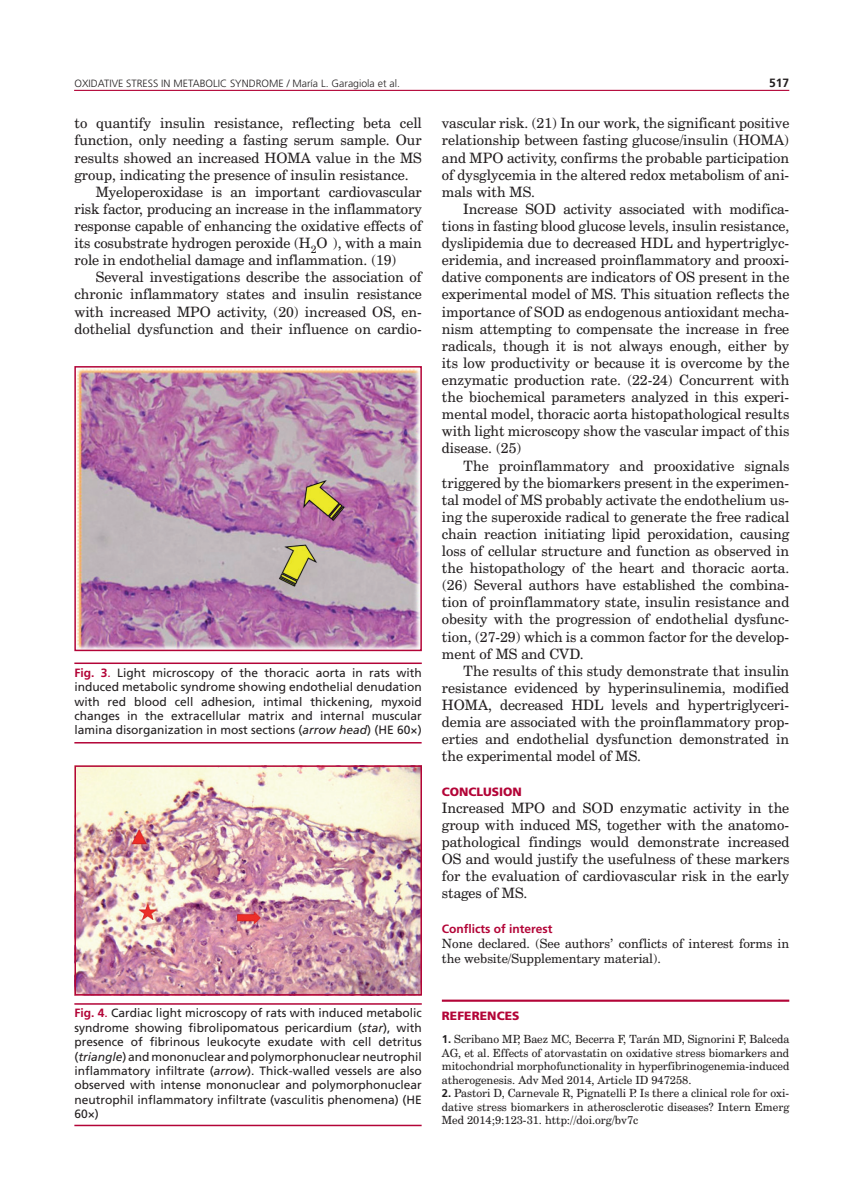
<style>
.page{position:relative;width:851px;height:1191px;background:#fff}
.page>*{position:absolute;margin:0;border:0;box-sizing:border-box;transform-origin:0 0}
.t1{font:14.25px/17.1px "Century Schoolbook BT";color:#231f20;text-align:justify}
.t2{font:12.75px/15.3px "Century Schoolbook BT";color:#231f20}
.t3{font:12px/14.4px "Frutiger LT Std";color:#231f20;text-align:justify}
.t4{font:12px "Frutiger Black B";letter-spacing:.005em;color:#b30437}
.t5{font:700 12px "Frutiger LT Std";color:#b30437}
.t6{font:700 12px "Frutiger LT Std";color:#231f20}
.t7{font:11.25px/13.5px "Century Schoolbook BT";color:#231f20;text-align:justify}
.t8{font:300 10.5px "Frutiger LT Std";color:#231f20}
.s1{font-weight:700;color:#b30437}
.s2{color:#b30437}
.s3{font-style:italic}
.s4{font-family:"Frutiger LT Std";font-weight:700}
</style>
<div class="page">
<hr style="left:74px;top:90px;width:715px;height:1px;background:#b30437">
<img style="left:77px;top:369px;width:342px;height:279px">
<img style="left:77px;top:768px;width:342px;height:224px">
<div style="left:74px;top:366px;width:348px;height:285px;border:2px solid #b30437"></div>
<div style="left:74px;top:765px;width:348px;height:230px;border:2px solid #b30437"></div>
<hr style="left:74px;top:662px;width:348px;height:2px;background:#b30437">
<hr style="left:74px;top:1003px;width:348px;height:1px;background:#b30437">
<hr style="left:74px;top:742px;width:347px;height:1px;background:#b30437">
<hr style="left:74px;top:1124px;width:347px;height:2px;background:#b30437">
<hr style="left:442px;top:999px;width:347px;height:2px;background:#b30437">
<p class="t8" style="left:74px;top:77px;width:58px">OXIDATIVE STRESS</p>
<p class="t8" style="left:161px;top:77px;width:20px">IN META</p>
<p class="t8" style="left:200px;top:77px;width:64px">BOLIC SYNDROME</p>
<p class="t8" style="left:287px;top:77px;width:115px">/ María L. Garagiola et al.</p>
<p class="t1" style="left:74px;top:115px;width:349px">to quantify insulin resistance, reflecting beta cell</p>
<p class="t1" style="left:74px;top:132px;width:349px">function, only needing a fasting serum sample. Our</p>
<p class="t1" style="left:74px;top:149px;width:349px">results showed an increased HOMA value in the MS</p>
<p class="t1" style="left:74px;top:166px;width:336px">group, indicating the presence of insulin resistance.</p>
<p class="t1" style="left:96px;top:183px;width:327px">Myeloperoxidase is an important cardiovascular</p>
<p class="t1" style="left:74px;top:200px;width:349px">risk factor, producing an increase in the inflammatory</p>
<p class="t1" style="left:74px;top:217px;width:349px">response capable of enhancing the oxidative effects of</p>
<p class="t1" style="left:74px;top:234px;width:349px">its cosubstrate hydrogen peroxide (H<sub>2</sub>O ), with a main</p>
<p class="t1" style="left:74px;top:251px;width:323px">role in endothelial damage and inflammation. (19)</p>
<p class="t1" style="left:96px;top:268px;width:327px">Several investigations describe the association of</p>
<p class="t1" style="left:74px;top:286px;width:349px">chronic inflammatory states and insulin resistance</p>
<p class="t1" style="left:74px;top:303px;width:349px">with increased MPO activity, (20) increased OS, en-</p>
<p class="t1" style="left:74px;top:320px;width:349px">dothelial dysfunction and their influence on cardio-</p>
<p class="t3" style="left:74px;top:665px;width:349px"><span class="s1">Fig. 3</span><span class="s2">.</span> Light microscopy of the thoracic aorta in rats with induced metabolic syndrome showing endothelial denudation with red blood cell adhesion, intimal thickening, myxoid changes in the extracellular matrix and internal muscular lamina disorganization in most sections (<span class="s3">arrow head</span>) (HE 60×)</p>
<p class="t3" style="left:74px;top:1006px;width:349px"><span class="s1">Fig. 4</span><span class="s2">.</span> Cardiac light microscopy of rats with induced metabolic syndrome showing fibrolipomatous pericardium (<span class="s3">star</span>), with presence of fibrinous leukocyte exudate with cell detritus (<span class="s3">triangle</span>) and mononuclear and polymorphonuclear neutrophil inflammatory infiltrate (<span class="s3">arrow</span>). Thick-walled vessels are also observed with intense mononuclear and polymorphonuclear neutrophil inflammatory infiltrate (vasculitis phenomena) (HE 60×)</p>
<p class="t6" style="left:769px;top:75px;width:22px">517</p>
<p class="t1" style="left:442px;top:115px;width:349px">vascular risk. (21) In our work, the significant positive relationship between fasting glucose/insulin (HOMA) and MPO activity, confirms the probable participation of dysglycemia in the altered redox metabolism of ani&shy;mals with MS.</p>
<p class="t1" style="left:442px;top:200px;width:349px;text-indent:21px">Increase SOD activity associated with modifica&shy;tions in fasting blood glucose levels, insulin resistance, dyslipidemia due to decreased HDL and hypertriglyc&shy;eridemia, and increased proinflammatory and prooxi&shy;dative components are indicators of OS present in the experimental model of MS. This situation reflects the importance of SOD as endogenous antioxidant mecha&shy;nism attempting to compensate the increase in free radicals, though it is not always enough, either by its low productivity or because it is overcome by the enzymatic production rate. (22-24) Concurrent with the biochemical parameters analyzed in this experi&shy;mental model, thoracic aorta histopathological results with light microscopy show the vascular impact of this disease. (25)</p>
<p class="t1" style="left:442px;top:457px;width:349px;text-indent:21px">The proinflammatory and prooxidative signals triggered by the biomarkers present in the experimen&shy;tal model of MS probably activate the endothelium us&shy;ing the superoxide radical to generate the free radical chain reaction initiating lipid peroxidation, causing loss of cellular structure and function as observed in the histopathology of the heart and thoracic aorta. (26) Several authors have established the combina&shy;tion of proinflammatory state, insulin resistance and obesity with the progression of endothelial dysfunc&shy;tion, (27-29) which is a common factor for the develop&shy;ment of MS and CVD.</p>
<p class="t1" style="left:442px;top:662px;width:349px;text-indent:21px">The results of this study demonstrate that insulin resistance evidenced by hyperinsulinemia, modified HOMA, decreased HDL levels and hypertriglyceri&shy;demia are associated with the proinflammatory prop&shy;erties and endothelial dysfunction demonstrated in the experimental model of MS.</p>
<p class="t4" style="left:442px;top:784px;width:82px">CONCLUSION</p>
<p class="t1" style="left:442px;top:799px;width:349px">Increased MPO and SOD enzymatic activity in the group with induced MS, together with the anatomo&shy;pathological findings would demonstrate increased OS and would justify the usefulness of these markers for the evaluation of cardiovascular risk in the early stages of MS.</p>
<p class="t5" style="left:442px;top:921px;width:112px">Conflicts of interest</p>
<p class="t2" style="left:442px;top:935px;width:349px">None declared. (See authors’ conflicts of interest forms in the website/Supplementary material).</p>
<p class="t4" style="left:442px;top:1008px;width:79px">REFERENCES</p>
<p class="t7" style="left:442px;top:1032px;width:349px"><span class="s4">1.</span> Scribano MP, Baez MC, Becerra F, Tarán MD, Signorini F, Balceda AG, et al. Effects of atorvastatin on oxidative stress biomarkers and mitochondrial morphofunctionality in hyperfibrinogenemia-induced atherogenesis. Adv Med 2014, Article ID 947258.</p>
<p class="t7" style="left:442px;top:1086px;width:349px"><span class="s4">2.</span> Pastori D, Carnevale R, Pignatelli P. Is there a clinical role for oxi&shy;dative stress biomarkers in atherosclerotic diseases? Intern Emerg Med 2014;9:123-31. http://doi.org/bv7c</p>
</div>
